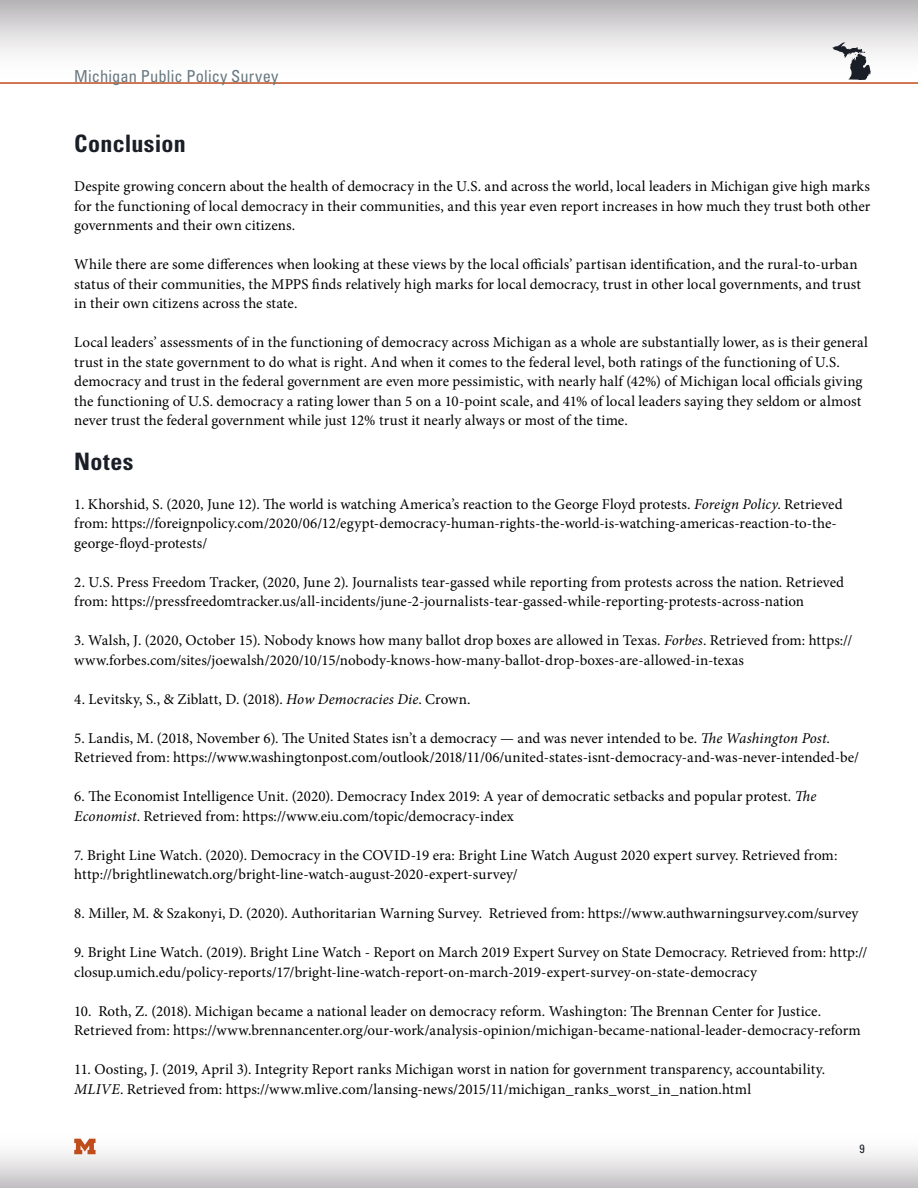
<style>
.page{position:relative;width:918px;height:1188px;background:#fff}
.page>*{position:absolute;margin:0;border:0;box-sizing:border-box;transform-origin:0 0}
.t1{font:700 condensed 24px "Univers LT Std";letter-spacing:.01em;color:#1a1f27}
.t2{font:condensed 16.5px "Univers LT Std";letter-spacing:.01em;color:#697880}
.t3{font:15px/19.5px "Minion Pro";letter-spacing:.005em;color:#000}
.t4{font:condensed 12px "Univers LT Std";color:#1a1f27}
.s1{font-style:italic}
</style>
<div class="page">
<div style="left:0;top:1127px;width:918px;height:61px;background:linear-gradient(to bottom,#fff,#c9c7c9)"></div>
<div style="left:0;top:0;width:918px;height:84px;background:linear-gradient(to bottom,#bdbbbd,#fff)"></div>
<hr style="left:0;top:82px;width:918px;height:2px;background:#c04c1c">
<svg style="left:832px;top:43px;width:39px;height:37px"></svg>
<svg style="left:74px;top:1139px;width:22px;height:15px"></svg>
<p class="t2" style="left:74px;top:65px;width:206px">Michigan Public Policy Survey</p>
<h1 class="t1" style="left:74px;top:129px;width:113px">Conclusion</h1>
<p class="t3" style="left:74px;top:177px;width:798px;text-align:justify">Despite growing concern about the health of democracy in the U.S. and across the world, local leaders in Michigan give high marks for the functioning of local democracy in their communities, and this year even report increases in how much they trust both other governments and their own citizens.</p>
<p class="t3" style="left:74px;top:255px;width:788px">While there are some differences when looking at these views by the local officials’ partisan identification, and the rural-to-urban status of their communities, the MPPS finds relatively high marks for local democracy, trust in other local governments, and trust in their own citizens across the state.</p>
<p class="t3" style="left:74px;top:333px;width:795px">Local leaders’ assessments of in the functioning of democracy across Michigan as a whole are substantially lower, as is their general trust in the state government to do what is right. And when it comes to the federal level, both ratings of the functioning of U.S. democracy and trust in the federal government are even more pessimistic, with nearly half (42%) of Michigan local officials giving the functioning of U.S. democracy a rating lower than 5 on a 10-point scale, and 41% of local leaders saying they seldom or almost never trust the federal government while just 12% trust it nearly always or most of the time.</p>
<h1 class="t1" style="left:74px;top:447px;width:61px">Notes</h1>
<p class="t3" style="left:74px;top:494px;width:770px">1. Khorshid, S. (2020, June 12). The world is watching America’s reaction to the George Floyd protests. <span class="s1">Foreign Policy</span>. Retrieved from: https://foreignpolicy.com/2020/06/12/egypt-democracy-human-rights-the-world-is-watching-americas-reaction-to-the&shy;george-floyd-protests/</p>
<p class="t3" style="left:74px;top:572px;width:771px">2. U.S. Press Freedom Tracker, (2020, June 2). Journalists tear-gassed while reporting from protests across the nation. Retrieved from: https://pressfreedomtracker.us/all-incidents/june-2-journalists-tear-gassed-while-reporting-protests-across-nation</p>
<p class="t3" style="left:74px;top:631px;width:780px">3. Walsh, J. (2020, October 15). Nobody knows how many ballot drop boxes are allowed in Texas. <span class="s1">Forbes</span>. Retrieved from: https:// www.forbes.com/sites/joewalsh/2020/10/15/nobody-knows-how-many-ballot-drop-boxes-are-allowed-in-texas</p>
<p class="t3" style="left:74px;top:689px;width:398px">4. Levitsky, S., &amp; Ziblatt, D. (2018). <span class="s1">How Democracies Die</span>. Crown.</p>
<p class="t3" style="left:74px;top:728px;width:786px">5. Landis, M. (2018, November 6). The United States isn’t a democracy — and was never intended to be. <span class="s1">The Washington Post</span>.<br>Retrieved from: https://www.washingtonpost.com/outlook/2018/11/06/united-states-isnt-democracy-and-was-never-intended-be/</p>
<p class="t3" style="left:74px;top:787px;width:744px">6. The Economist Intelligence Unit. (2020). Democracy Index 2019: A year of democratic setbacks and popular protest. <span class="s1">The<br>Economist</span>. Retrieved from: https://www.eiu.com/topic/democracy-index</p>
<p class="t3" style="left:74px;top:845px;width:765px">7. Bright Line Watch. (2020). Democracy in the COVID-19 era: Bright Line Watch August 2020 expert survey. Retrieved from: http://brightlinewatch.org/bright-line-watch-august-2020-expert-survey/</p>
<p class="t3" style="left:74px;top:904px;width:786px">8. Miller, M. &amp; Szakonyi, D. (2020). Authoritarian Warning Survey. Retrieved from: https://www.authwarningsurvey.com/survey</p>
<p class="t3" style="left:74px;top:943px;width:795px">9. Bright Line Watch. (2019). Bright Line Watch - Report on March 2019 Expert Survey on State Democracy. Retrieved from: http:// closup.umich.edu/policy-reports/17/bright-line-watch-report-on-march-2019-expert-survey-on-state-democracy</p>
<p class="t3" style="left:74px;top:1001px;width:788px">10. Roth, Z. (2018). Michigan became a national leader on democracy reform. Washington: The Brennan Center for Justice.<br>Retrieved from: https://www.brennancenter.org/our-work/analysis-opinion/michigan-became-national-leader-democracy-reform</p>
<p class="t3" style="left:74px;top:1060px;width:753px">11. Oosting, J. (2019, April 3). Integrity Report ranks Michigan worst in nation for government transparency, accountability.<br><span class="s1">MLIVE</span>. Retrieved from: https://www.mlive.com/lansing-news/2015/11/michigan_ranks_worst_in_nation.html</p>
<p class="t4" style="left:859px;top:1142px;width:7px">9</p>
</div>
